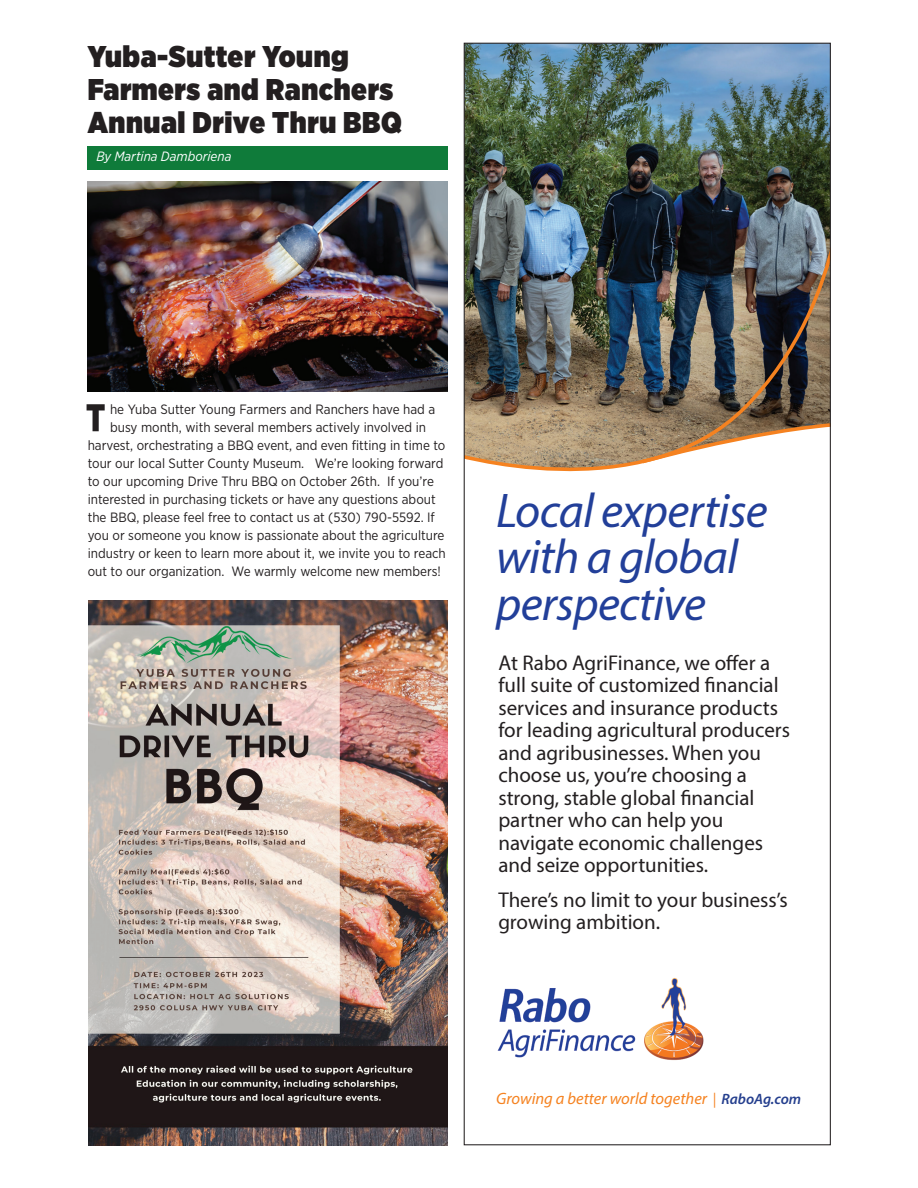
<style>
.page{position:relative;width:918px;height:1188px;background:#fff}
.page>*{position:absolute;margin:0;border:0;box-sizing:border-box;transform-origin:0 0}
.t1{font:italic 48px/46.5px "Myriadfor Rabobank";letter-spacing:-.015em;color:#223f99}
.t2{font:900 30px/33px "Gotham Narrow";letter-spacing:.02em;color:#231f20}
.t3{font:21px/22.5px "Myriadfor Rabobank";color:#231f20}
.t4{font:italic 16.5px "Myriad Pro";color:#f58220}
.t5{font:13.5px "Gotham Narrow";color:#231f20}
.t6{font:italic 13.5px "Gotham Narrow";color:#fff}
.s1{font-size:15px}
.s2{font-weight:600;font-size:15px;color:#253f8e}
</style>
<div class="page">
<img style="left:88px;top:600px;width:360px;height:545px">
<img style="left:497px;top:978px;width:207px;height:83px">
<img style="left:466px;top:45px;width:363px;height:99px">
<img style="left:466px;top:144px;width:363px;height:328px">
<svg style="left:639px;top:416px;width:190px;height:49px"></svg>
<div style="left:88px;top:146px;width:360px;height:23px;background:#0f7b3a"></div>
<svg style="left:87px;top:404px;width:18px;height:27px"></svg>
<img style="left:88px;top:181px;width:360px;height:211px">
<h2 class="t2" style="left:88px;top:39px;width:316px">Yuba-Sutter Young<br>Farmers and Ranchers<br>Annual Drive Thru BBQ</h2>
<p class="t6" style="left:96px;top:148px;width:137px">By Martina Damboriena</p>
<p class="t5" style="left:110px;top:401px;width:327px">he Yuba Sutter Young Farmers and Ranchers have had a</p>
<p class="t5" style="left:110px;top:419px;width:318px">busy month, with several members actively involved in</p>
<p class="t5" style="left:88px;top:437px;width:359px">harvest, orchestrating a BBQ event, and even fitting in time to</p>
<p class="t5" style="left:88px;top:455px;width:357px">tour our local Sutter County Museum. We’re looking forward</p>
<p class="t5" style="left:88px;top:473px;width:348px">to our upcoming Drive Thru BBQ on October 26th. If you’re</p>
<p class="t5" style="left:88px;top:491px;width:350px">interested in purchasing tickets or have any questions about</p>
<p class="t5" style="left:88px;top:509px;width:349px">the BBQ, please feel free to contact us at (530) 790-5592. If</p>
<p class="t5" style="left:88px;top:527px;width:358px">you or someone you know is passionate about the agriculture</p>
<p class="t5" style="left:88px;top:545px;width:360px">industry or keen to learn more about it, we invite you to reach</p>
<p class="t5" style="left:88px;top:563px;width:355px">out to our organization. We warmly welcome new members!</p>
<h1 class="t1" style="left:496px;top:486px;width:273px">Local expertise with a global perspective</h1>
<p class="t3" style="left:498px;top:651px;width:293px">At Rabo AgriFinance, we offer a full suite of customized financial services and insurance products for leading agricultural producers and agribusinesses. When you choose us, you’re choosing a strong, stable global financial partner who can help you navigate economic challenges and seize opportunities.</p>
<h3 class="t3" style="left:498px;top:888px;width:291px">There’s no limit to your business’s growing ambition.</h3>
<p class="t4" style="left:496px;top:1089px;width:307px">Growing a better world together <span class="s1">|</span> <span class="s2">RaboAg.com</span></p>
</div>
